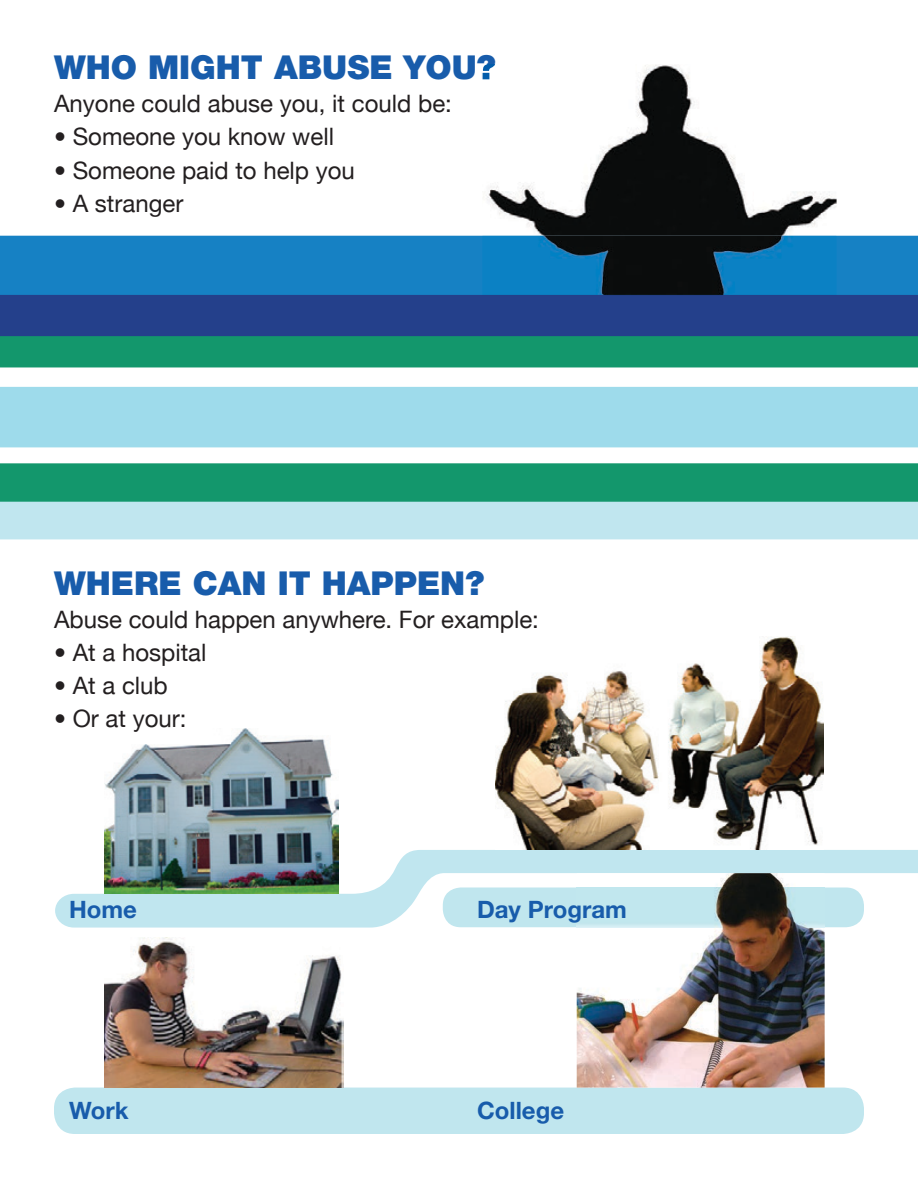
<style>
.page{position:relative;width:918px;height:1188px;background:#fff}
.page>*{position:absolute;margin:0;border:0;box-sizing:border-box;transform-origin:0 0}
.t1{font:900 33px "Helvetica Neue";color:#185cab}
.t2{font:24px "Helvetica Neue";color:#231f20}
.t3{font:700 24px "Helvetica Neue";color:#185cab}
</style>
<div class="page">
<svg style="left:55px;top:850px;width:863px;height:78px;fill:#c0e6ef"></svg>
<div style="left:443px;top:888px;width:421px;height:39px;background:#c0e6ee;border-radius:18px"></div>
<div style="left:54px;top:1088px;width:810px;height:46px;background:#c0e6ee;border-radius:21px"></div>
<div style="left:0;top:236px;width:918px;height:59px;background:#1681c4"></div>
<div style="left:0;top:295px;width:918px;height:41px;background:#24408b"></div>
<div style="left:0;top:502px;width:918px;height:37px;background:#c0e6ef"></div>
<div style="left:0;top:336px;width:918px;height:166px;background:#13976c"></div>
<svg style="left:0;top:367px;width:918px;height:97px"></svg>
<div style="left:0;top:387px;width:918px;height:60px;background:#9edbeb"></div>
<img style="left:104px;top:728px;width:234px;height:166px">
<img style="left:577px;top:873px;width:248px;height:215px">
<img style="left:577px;top:888px;width:248px;height:39px">
<img style="left:482px;top:65px;width:355px;height:231px">
<img style="left:482px;top:64px;width:13px;height:16px">
<img style="left:496px;top:637px;width:328px;height:213px">
<img style="left:105px;top:938px;width:238px;height:150px">
<h1 class="t1" style="left:54px;top:48px;width:443px">WHO MIGHT ABUSE YOU?</h1>
<p class="t2" style="left:54px;top:90px;width:399px">Anyone could abuse you, it could be:</p>
<p class="t2" style="left:54px;top:123px;width:282px">• Someone you know well</p>
<p class="t2" style="left:54px;top:156px;width:302px">• Someone paid to help you</p>
<p class="t2" style="left:54px;top:189px;width:131px">• A stranger</p>
<h1 class="t1" style="left:54px;top:563px;width:432px">WHERE CAN IT HAPPEN?</h1>
<p class="t2" style="left:54px;top:605px;width:486px">Abuse could happen anywhere. For example:</p>
<p class="t2" style="left:54px;top:638px;width:154px">• At a hospital</p>
<p class="t2" style="left:54px;top:671px;width:115px">• At a club</p>
<p class="t2" style="left:54px;top:704px;width:134px">• Or at your:</p>
<p class="t3" style="left:69px;top:895px;width:69px">Home</p>
<p class="t3" style="left:477px;top:895px;width:151px">Day Program</p>
<p class="t3" style="left:69px;top:1096px;width:61px">Work</p>
<p class="t3" style="left:477px;top:1096px;width:89px">College</p>
</div>
